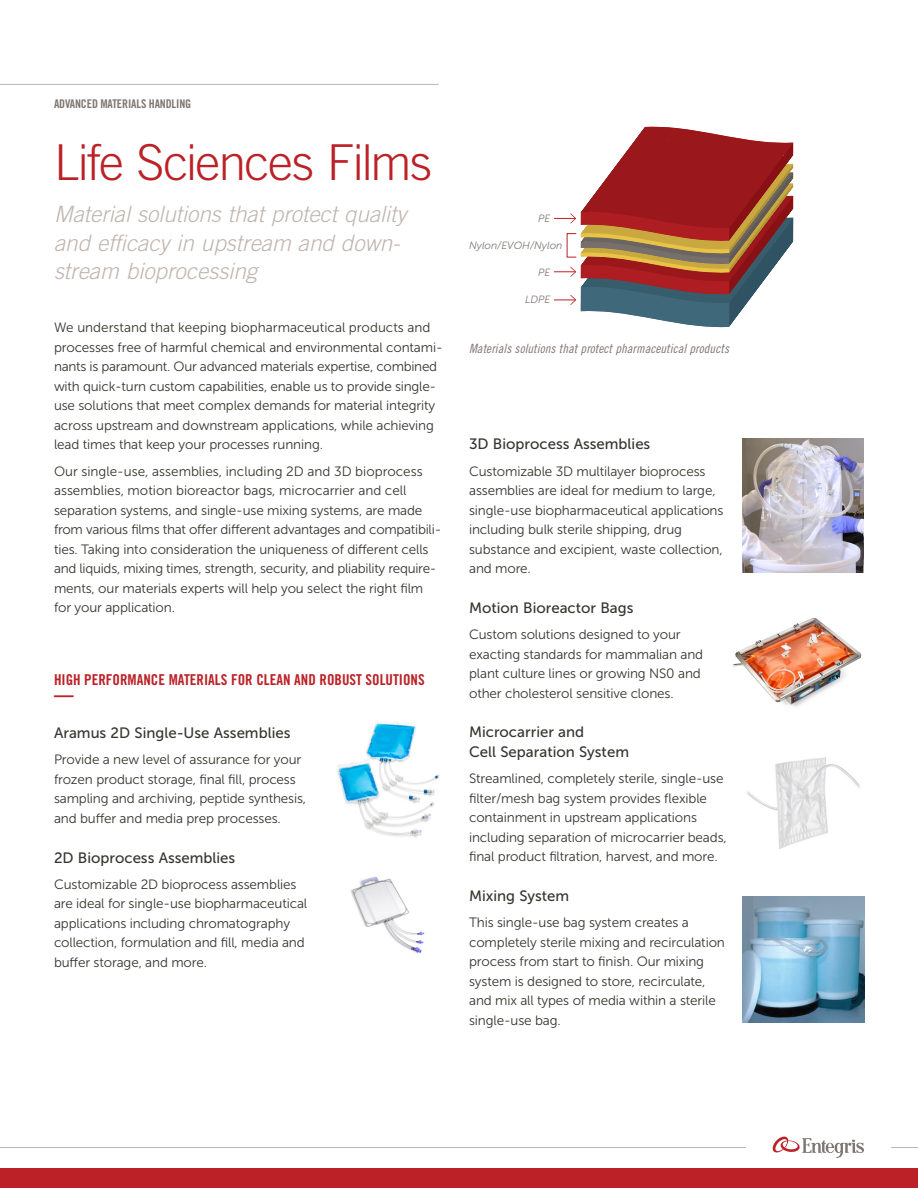
<style>
.page{position:relative;width:918px;height:1188px;background:#fff}
.page>*{position:absolute;margin:0;border:0;box-sizing:border-box;transform-origin:0 0}
.t1{font:300 49.5px "Trade Gothic LT Std";letter-spacing:-.03em;color:#bb2127}
.t2{font:italic 300 22.5px/28.5px "Trade Gothic LT Std";color:#c0b5ae}
.t3{font:700 expanded 20.25px "Trade Gothic LT Std";color:#bb2127;scale:.96 1}
.t4{font:15px/19.5px "Museo Sans 500";color:#38352f}
.t5{font:15px "Trade Gothic LT Std Bd Cn 20";color:#bb2127}
.t6{font:13.5px/19.5px "Museo Sans 300";letter-spacing:-.01em;color:#38352f}
.t7{font:12.75px "Trade Gothic LT Std Cn 18 Obl";letter-spacing:.005em;color:#7e7672}
.t8{font:12px "Trade Gothic LT Std Bd Cn 20";letter-spacing:-.01em;color:#7e7672}
.t9{font:italic 10.5px "Museo Sans 300";letter-spacing:-.005em;color:#7e7672}
</style>
<div class="page">
<div style="left:0;top:1168px;width:918px;height:20px;background:#bb2127"></div>
<hr style="left:0;top:84px;width:439px;height:1px;background:#c0b5ae">
<svg style="left:891px;top:1147px;width:27px;height:1px"></svg>
<hr style="left:0;top:1147px;width:746px;height:1px;background:#c0b5ae">
<svg style="left:773px;top:1137px;width:91px;height:21px"></svg>
<svg style="left:554px;top:126px;width:239px;height:201px"></svg>
<img style="left:337px;top:722px;width:103px;height:116px">
<img style="left:350px;top:877px;width:75px;height:76px">
<img style="left:743px;top:897px;width:121px;height:125px">
<img style="left:743px;top:438px;width:121px;height:135px">
<img style="left:732px;top:617px;width:130px;height:90px">
<img style="left:746px;top:757px;width:114px;height:92px">
<p class="t8" style="left:54px;top:97px;width:139px">ADVANCED MATERIALS HANDLING</p>
<h1 class="t1" style="left:54px;top:133px;width:380px">Life Sciences Films</h1>
<h2 class="t2" style="left:54px;top:200px;width:354px">Material solutions that protect quality and efficacy in upstream and down&shy;stream bioprocessing</h2>
<p class="t6" style="left:54px;top:318px;width:390px">We understand that keeping biopharmaceutical products and processes free of harmful chemical and environmental contami&shy;nants is paramount. Our advanced materials expertise, combined with quick-turn custom capabilities, enable us to provide single&shy;use solutions that meet complex demands for material integrity across upstream and downstream applications, while achieving lead times that keep your processes running.</p>
<p class="t6" style="left:54px;top:461px;width:389px">Our single-use, assemblies, including 2D and 3D bioprocess assemblies, motion bioreactor bags, microcarrier and cell separation systems, and single-use mixing systems, are made from various films that offer different advantages and compatibili&shy;ties. Taking into consideration the uniqueness of different cells and liquids, mixing times, strength, security, and pliability require&shy;ments, our materials experts will help you select the right film for your application.</p>
<p class="t5" style="left:54px;top:671px;width:372px">HIGH PERFORMANCE MATERIALS FOR CLEAN AND ROBUST SOLUTIONS</p>
<h3 class="t3" style="left:54px;top:681px;width:22px">—</h3>
<p class="t4" style="left:54px;top:723px;width:238px">Aramus 2D Single-Use Assemblies</p>
<p class="t6" style="left:54px;top:750px;width:254px">Provide a new level of assurance for your frozen product storage, final fill, process sampling and archiving, peptide synthesis, and buffer and media prep processes.</p>
<p class="t4" style="left:54px;top:848px;width:183px">2D Bioprocess Assemblies</p>
<p class="t6" style="left:54px;top:875px;width:255px">Customizable 2D bioprocess assemblies are ideal for single-use biopharmaceutical applications including chromatography collection, formulation and fill, media and buffer storage, and more.</p>
<p class="t9" style="left:538px;top:213px;width:14px">PE</p>
<p class="t9" style="left:469px;top:240px;width:95px">Nylon/EVOH/Nylon</p>
<p class="t9" style="left:538px;top:266px;width:14px">PE</p>
<p class="t9" style="left:525px;top:294px;width:27px">LDPE</p>
<p class="t7" style="left:469px;top:340px;width:261px">Materials solutions that protect pharmaceutical products</p>
<p class="t4" style="left:469px;top:434px;width:183px">3D Bioprocess Assemblies</p>
<p class="t6" style="left:469px;top:461px;width:256px">Customizable 3D multilayer bioprocess assemblies are ideal for medium to large, single-use biopharmaceutical applications including bulk sterile shipping, drug substance and excipient, waste collection, and more.</p>
<p class="t4" style="left:469px;top:598px;width:166px">Motion Bioreactor Bags</p>
<p class="t6" style="left:469px;top:625px;width:236px">Custom solutions designed to your exacting standards for mammalian and plant culture lines or growing NS0 and other cholesterol sensitive clones.</p>
<p class="t4" style="left:469px;top:722px;width:161px">Microcarrier and<br>Cell Separation System</p>
<p class="t6" style="left:469px;top:769px;width:259px">Streamlined, completely sterile, single-use filter/mesh bag system provides flexible containment in upstream applications including separation of microcarrier beads, final product filtration, harvest, and more.</p>
<p class="t4" style="left:469px;top:886px;width:102px">Mixing System</p>
<p class="t6" style="left:469px;top:913px;width:257px">This single-use bag system creates a completely sterile mixing and recirculation process from start to finish. Our mixing system is designed to store, recirculate, and mix all types of media within a sterile single-use bag.</p>
</div>
